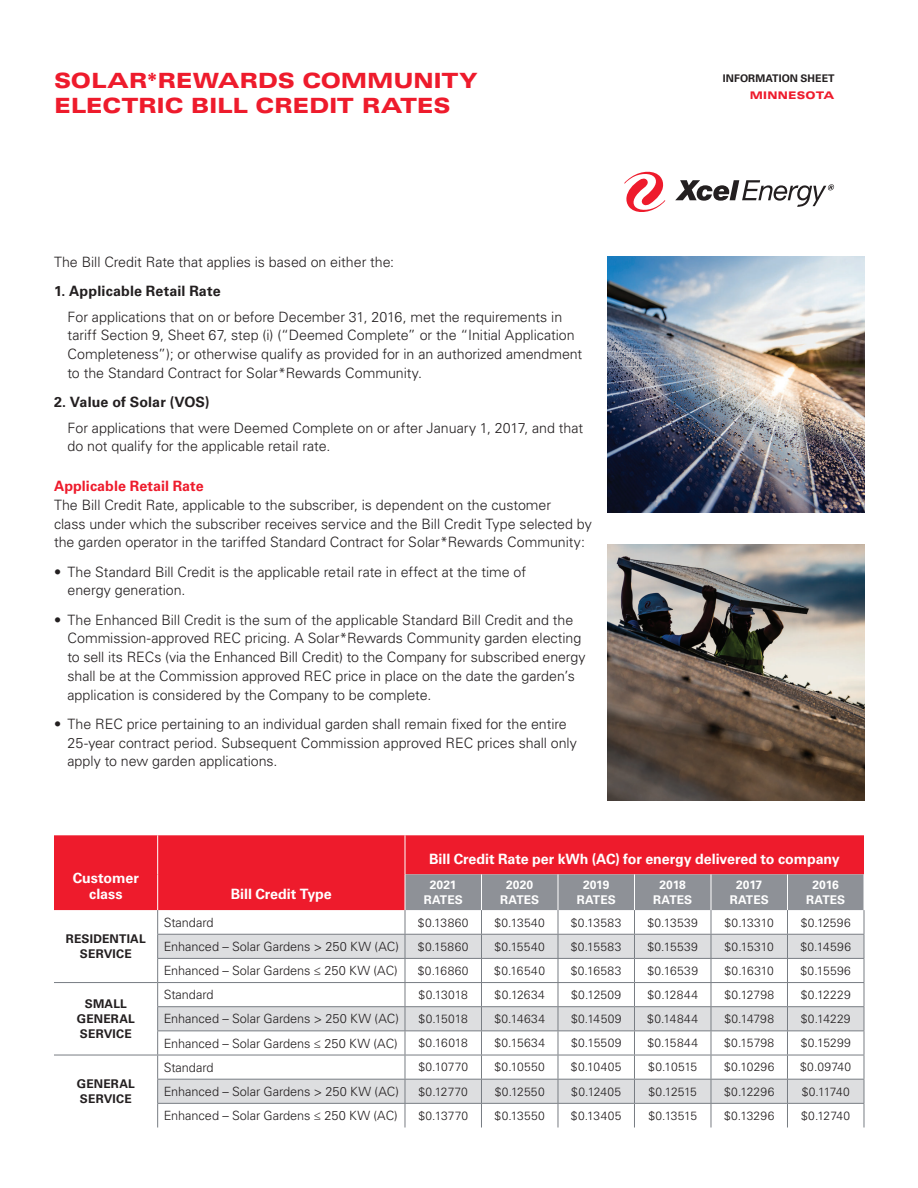
<style>
.page{position:relative;width:918px;height:1188px;background:#fff}
.page>*{position:absolute;margin:0;border:0;box-sizing:border-box;transform-origin:0 0}
.t1{font:900 expanded 21px/25.2px "Univers LT Std";letter-spacing:-.01em;color:#ee1b2c}
.t2{font:300 14.25px/18.8px "Univers LT Std";letter-spacing:-.005em;color:#231f20}
.t3{font:700 14.25px/16.5px "Univers LT Std";letter-spacing:-.005em;color:#fff;text-align:center}
.t4{font:700 14.25px "Univers LT Std";letter-spacing:.01em;color:#231f20}
.t5{font:700 14.25px "Univers LT Std";letter-spacing:.005em;color:#ee1b2c}
.t6{font:300 12.75px "Univers LT Std";letter-spacing:-.005em;color:#231f20}
.t7{font:300 12px "Univers LT Std";letter-spacing:.02em;color:#231f20}
.t8{font:700 12px/15px "Univers LT Std";letter-spacing:.005em;color:#fff;text-align:center}
.t9{font:700 12px/15px "Univers LT Std";letter-spacing:.015em;color:#231f20;text-align:center}
.t10{font:700 10.5px "Univers LT Std";letter-spacing:.005em;color:#231f20}
.t11{font:900 expanded 10.5px "Univers LT Std";letter-spacing:.02em;color:#ee1b2c}
</style>
<div class="page">
<svg style="left:624px;top:172px;width:41px;height:40px"></svg>
<svg style="left:675px;top:180px;width:159px;height:27px"></svg>
<div style="left:54px;top:835px;width:810px;height:75px;background:#ee1b2c"></div>
<svg style="left:158px;top:935px;width:247px;height:168px"></svg>
<hr style="left:405px;top:835px;width:1px;height:39px;background:#fff">
<hr style="left:157px;top:835px;width:1px;height:39px;background:#fff">
<hr style="left:157px;top:874px;width:1px;height:36px;background:#fff">
<hr style="left:157px;top:934px;width:248px;height:1px;background:#787d83">
<hr style="left:157px;top:958px;width:248px;height:1px;background:#787d83">
<hr style="left:54px;top:982px;width:104px;height:1px;background:#787d83">
<hr style="left:158px;top:982px;width:247px;height:1px;background:#787d83">
<hr style="left:157px;top:1006px;width:248px;height:1px;background:#787d83">
<hr style="left:157px;top:1030px;width:248px;height:1px;background:#787d83">
<hr style="left:54px;top:1055px;width:104px;height:1px;background:#787d83">
<hr style="left:158px;top:1055px;width:247px;height:1px;background:#787d83">
<hr style="left:157px;top:1079px;width:248px;height:1px;background:#787d83">
<svg style="left:157px;top:910px;width:1px;height:217px"></svg>
<hr style="left:157px;top:1103px;width:248px;height:1px;background:#787d83">
<svg style="left:405px;top:874px;width:460px;height:253px"></svg>
<img style="left:608px;top:256px;width:256px;height:257px">
<img style="left:608px;top:544px;width:256px;height:257px">
<h1 class="t1" style="left:54px;top:68px;width:425px">SOLAR*REWARDS COMMUNITY<br>ELECTRIC BILL CREDIT RATES</h1>
<p class="t2" style="left:54px;top:253px;width:342px">The Bill Credit Rate that applies is based on either the:</p>
<p class="t4" style="left:54px;top:285px;width:168px">1. Applicable Retail Rate</p>
<p class="t2" style="left:67px;top:308px;width:516px">For applications that on or before December 31, 2016, met the requirements in tariff Section 9, Sheet 67, step (i) (“Deemed Complete” or the “Initial Application Completeness”); or otherwise qualify as provided for in an authorized amendment to the Standard Contract for Solar*Rewards Community.</p>
<p class="t4" style="left:54px;top:396px;width:157px">2. Value of Solar (VOS)</p>
<p class="t2" style="left:67px;top:419px;width:517px">For applications that were Deemed Complete on or after January 1, 2017, and that do not qualify for the applicable retail rate.</p>
<p class="t5" style="left:54px;top:480px;width:151px">Applicable Retail Rate</p>
<p class="t2" style="left:54px;top:496px;width:539px">The Bill Credit Rate, applicable to the subscriber, is dependent on the customer<br>class under which the subscriber receives service and the Bill Credit Type selected by the garden operator in the tariffed Standard Contract for Solar*Rewards Community:</p>
<p class="t2" style="left:68px;top:563px;width:460px;text-indent:-14px">• The Standard Bill Credit is the applicable retail rate in effect at the time of energy generation.</p>
<p class="t2" style="left:68px;top:611px;width:520px;text-indent:-14px">• The Enhanced Bill Credit is the sum of the applicable Standard Bill Credit and the Commission-approved REC pricing. A Solar*Rewards Community garden electing to sell its RECs (via the Enhanced Bill Credit) to the Company for subscribed energy shall be at the Commission approved REC price in place on the date the garden’s application is considered by the Company to be complete.</p>
<p class="t2" style="left:68px;top:715px;width:511px;text-indent:-14px">• The REC price pertaining to an individual garden shall remain fixed for the entire<br>25-year contract period. Subsequent Commission approved REC prices shall only apply to new garden applications.</p>
<p class="t10" style="left:723px;top:74px;width:113px">INFORMATION SHEET</p>
<p class="t11" style="left:750px;top:89px;width:86px">MINNESOTA</p>
<p class="t3" style="left:73px;top:870px;width:68px">Customer class</p>
<p class="t9" style="left:66px;top:932px;width:81px">RESIDENTIAL<br>SERVICE</p>
<p class="t9" style="left:77px;top:997px;width:59px">SMALL<br>GENERAL<br>SERVICE</p>
<p class="t9" style="left:77px;top:1077px;width:59px;text-align:left">GENERAL<br>SERVICE</p>
<p class="t3" style="left:231px;top:887px;width:103px">Bill Credit Type</p>
<p class="t3" style="left:429px;top:851px;width:412px">Bill Credit Rate per kWh (AC) for energy delivered to company</p>
<p class="t8" style="left:424px;top:878px;width:41px">2021<br>RATES</p>
<p class="t8" style="left:500px;top:878px;width:41px">2020<br>RATES</p>
<p class="t8" style="left:577px;top:878px;width:41px">2019<br>RATES</p>
<p class="t8" style="left:653px;top:878px;width:41px">2018<br>RATES</p>
<p class="t8" style="left:730px;top:878px;width:41px">2017<br>RATES</p>
<p class="t8" style="left:806px;top:878px;width:41px">2016<br>RATES</p>
<p class="t6" style="left:164px;top:917px;width:51px">Standard</p>
<p class="t7" style="left:418px;top:917px;width:52px">$0.13860</p>
<p class="t7" style="left:494px;top:917px;width:52px">$0.13540</p>
<p class="t7" style="left:571px;top:917px;width:52px">$0.13583</p>
<p class="t7" style="left:647px;top:917px;width:52px">$0.13539</p>
<p class="t7" style="left:725px;top:917px;width:51px">$0.13310</p>
<p class="t7" style="left:801px;top:917px;width:52px">$0.12596</p>
<p class="t6" style="left:164px;top:941px;width:237px">Enhanced – Solar Gardens &gt; 250 KW (AC)</p>
<p class="t7" style="left:418px;top:941px;width:52px">$0.15860</p>
<p class="t7" style="left:494px;top:941px;width:52px">$0.15540</p>
<p class="t7" style="left:571px;top:941px;width:52px">$0.15583</p>
<p class="t7" style="left:647px;top:941px;width:52px">$0.15539</p>
<p class="t7" style="left:725px;top:941px;width:51px">$0.15310</p>
<p class="t7" style="left:800px;top:941px;width:52px">$0.14596</p>
<p class="t6" style="left:164px;top:965px;width:236px">Enhanced – Solar Gardens ≤ 250 KW (AC)</p>
<p class="t7" style="left:418px;top:966px;width:52px">$0.16860</p>
<p class="t7" style="left:494px;top:966px;width:52px">$0.16540</p>
<p class="t7" style="left:571px;top:966px;width:52px">$0.16583</p>
<p class="t7" style="left:647px;top:966px;width:52px">$0.16539</p>
<p class="t7" style="left:725px;top:966px;width:51px">$0.16310</p>
<p class="t7" style="left:800px;top:966px;width:52px">$0.15596</p>
<p class="t6" style="left:164px;top:989px;width:51px">Standard</p>
<p class="t7" style="left:419px;top:990px;width:51px">$0.13018</p>
<p class="t7" style="left:495px;top:990px;width:52px">$0.12634</p>
<p class="t7" style="left:571px;top:990px;width:52px">$0.12509</p>
<p class="t7" style="left:648px;top:990px;width:52px">$0.12844</p>
<p class="t7" style="left:724px;top:990px;width:51px">$0.12798</p>
<p class="t7" style="left:801px;top:990px;width:51px">$0.12229</p>
<p class="t6" style="left:164px;top:1014px;width:237px">Enhanced – Solar Gardens &gt; 250 KW (AC)</p>
<p class="t7" style="left:419px;top:1014px;width:51px">$0.15018</p>
<p class="t7" style="left:494px;top:1014px;width:52px">$0.14634</p>
<p class="t7" style="left:571px;top:1014px;width:52px">$0.14509</p>
<p class="t7" style="left:647px;top:1014px;width:52px">$0.14844</p>
<p class="t7" style="left:724px;top:1014px;width:51px">$0.14798</p>
<p class="t7" style="left:801px;top:1014px;width:51px">$0.14229</p>
<p class="t6" style="left:164px;top:1038px;width:236px">Enhanced – Solar Gardens ≤ 250 KW (AC)</p>
<p class="t7" style="left:419px;top:1038px;width:51px">$0.16018</p>
<p class="t7" style="left:494px;top:1038px;width:52px">$0.15634</p>
<p class="t7" style="left:571px;top:1038px;width:52px">$0.15509</p>
<p class="t7" style="left:647px;top:1038px;width:52px">$0.15844</p>
<p class="t7" style="left:724px;top:1038px;width:52px">$0.15798</p>
<p class="t7" style="left:801px;top:1038px;width:52px">$0.15299</p>
<p class="t6" style="left:164px;top:1062px;width:51px">Standard</p>
<p class="t7" style="left:418px;top:1062px;width:51px">$0.10770</p>
<p class="t7" style="left:495px;top:1062px;width:52px">$0.10550</p>
<p class="t7" style="left:571px;top:1062px;width:52px">$0.10405</p>
<p class="t7" style="left:648px;top:1062px;width:50px">$0.10515</p>
<p class="t7" style="left:724px;top:1062px;width:52px">$0.10296</p>
<p class="t7" style="left:800px;top:1062px;width:53px">$0.09740</p>
<p class="t6" style="left:164px;top:1086px;width:237px">Enhanced – Solar Gardens &gt; 250 KW (AC)</p>
<p class="t7" style="left:419px;top:1086px;width:51px">$0.12770</p>
<p class="t7" style="left:495px;top:1086px;width:51px">$0.12550</p>
<p class="t7" style="left:571px;top:1086px;width:51px">$0.12405</p>
<p class="t7" style="left:649px;top:1086px;width:50px">$0.12515</p>
<p class="t7" style="left:724px;top:1086px;width:52px">$0.12296</p>
<p class="t7" style="left:802px;top:1086px;width:50px">$0.11740</p>
<p class="t6" style="left:164px;top:1110px;width:236px">Enhanced – Solar Gardens ≤ 250 KW (AC)</p>
<p class="t7" style="left:418px;top:1110px;width:51px">$0.13770</p>
<p class="t7" style="left:495px;top:1110px;width:52px">$0.13550</p>
<p class="t7" style="left:571px;top:1110px;width:52px">$0.13405</p>
<p class="t7" style="left:648px;top:1110px;width:50px">$0.13515</p>
<p class="t7" style="left:724px;top:1110px;width:52px">$0.13296</p>
<p class="t7" style="left:801px;top:1110px;width:51px">$0.12740</p>
</div>
